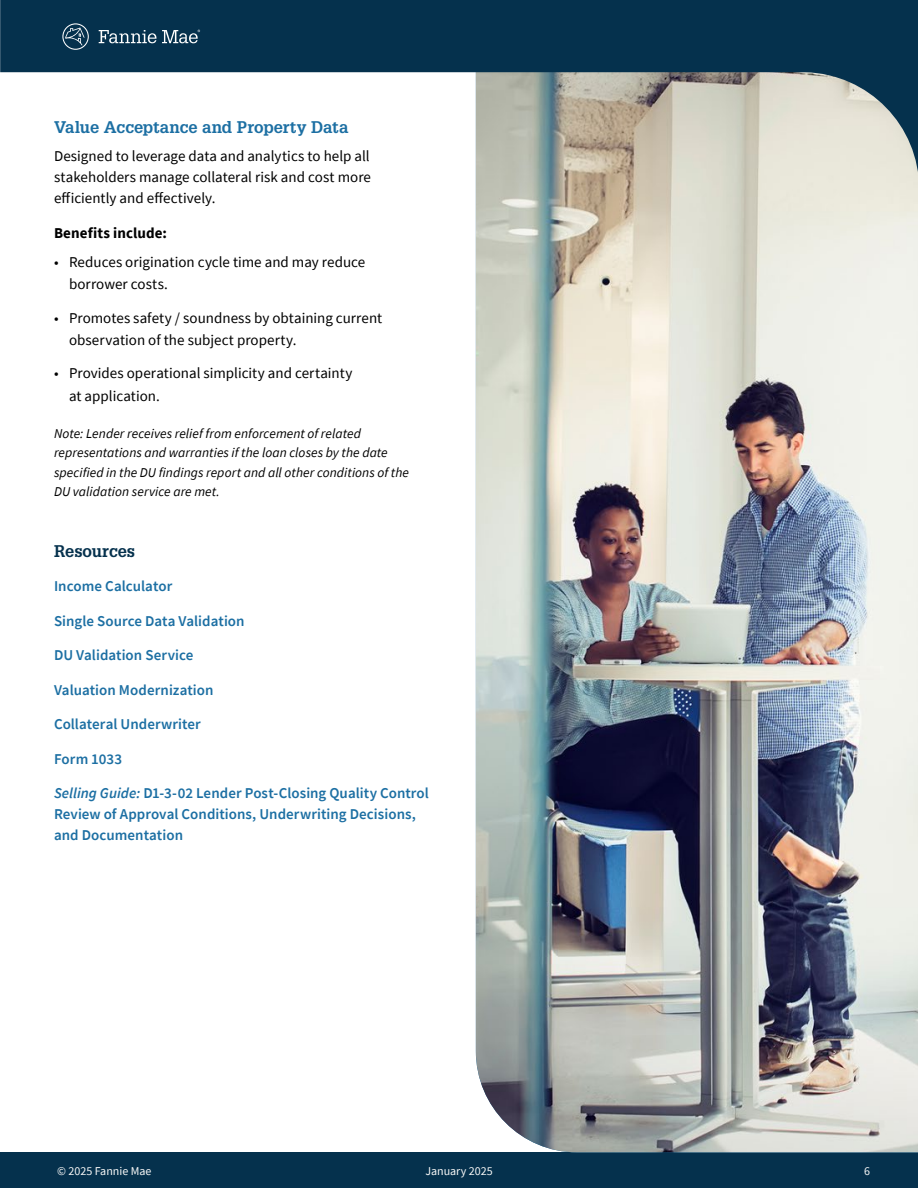
<style>
.page{position:relative;width:918px;height:1188px;background:#fff}
.page>*{position:absolute;margin:0;border:0;box-sizing:border-box;transform-origin:0 0}
.t1{font:700 16.5px "Glypha LT Std";color:#1c6fa3}
.t2{font:700 16.5px "Glypha LT Std";color:#05314d}
.t3{font:15px/22.5px "Source Sans Pro";color:#000}
.t4{font:600 15px/21px "Source Sans Pro";color:#1c6fa3}
.t5{font:700 15px "Source Sans Pro";letter-spacing:.01em;color:#000}
.t6{font:italic 13.5px/19.5px "Source Sans Pro";letter-spacing:.005em;color:#000}
.t7{font:12px "Source Sans Pro";color:#f8f8f7}
.s1{font-style:italic}
</style>
<div class="page">
<div style="left:0;top:1152px;width:918px;height:36px;background:#05314d"></div>
<img style="left:476px;top:188px;width:442px;height:964px">
<svg style="left:0;top:0;width:918px;height:188px"></svg>
<svg style="left:62px;top:23px;width:27px;height:27px"></svg>
<svg style="left:99px;top:30px;width:101px;height:13px"></svg>
<p class="t1" style="left:54px;top:117px;width:296px">Value Acceptance and Property Data</p>
<p class="t3" style="left:54px;top:145px;width:319px;line-height:21px;text-align:justify">Designed to leverage data and analytics to help all stakeholders manage collateral risk and cost more efficiently and effectively.</p>
<p class="t5" style="left:54px;top:222px;width:115px">Benefits include:</p>
<p class="t3" style="left:69px;top:250px;width:298px;text-indent:-15px">• Reduces origination cycle time and may reduce borrower costs.</p>
<p class="t3" style="left:69px;top:306px;width:315px;text-indent:-15px">• Promotes safety / soundness by obtaining current observation of the subject property.</p>
<p class="t3" style="left:69px;top:362px;width:285px;text-indent:-15px">• Provides operational simplicity and certainty at application.</p>
<p class="t6" style="left:54px;top:424px;width:357px">Note: Lender receives relief from enforcement of related representations and warranties if the loan closes by the date specified in the DU findings report and all other conditions of the DU validation service are met.</p>
<p class="t2" style="left:54px;top:540px;width:83px">Resources</p>
<p class="t4" style="left:54px;top:575px;width:120px">Income Calculator</p>
<p class="t4" style="left:54px;top:610px;width:192px">Single Source Data Validation</p>
<p class="t4" style="left:54px;top:644px;width:141px">DU Validation Service</p>
<p class="t4" style="left:54px;top:679px;width:161px">Valuation Modernization</p>
<p class="t4" style="left:54px;top:713px;width:148px">Collateral Underwriter</p>
<p class="t4" style="left:54px;top:748px;width:70px">Form 1033</p>
<p class="t4" style="left:54px;top:782px;width:376px"><span class="s1">Selling Guide:</span> D1-3-02 Lender Post-Closing Quality Control<br>Review of Approval Conditions, Underwriting Decisions, and Documentation</p>
<p class="t7" style="left:57px;top:1163px;width:96px">© 2025 Fannie Mae</p>
<p class="t7" style="left:425px;top:1163px;width:69px">January 2025</p>
<p class="t7" style="left:864px;top:1163px;width:7px">6</p>
</div>
